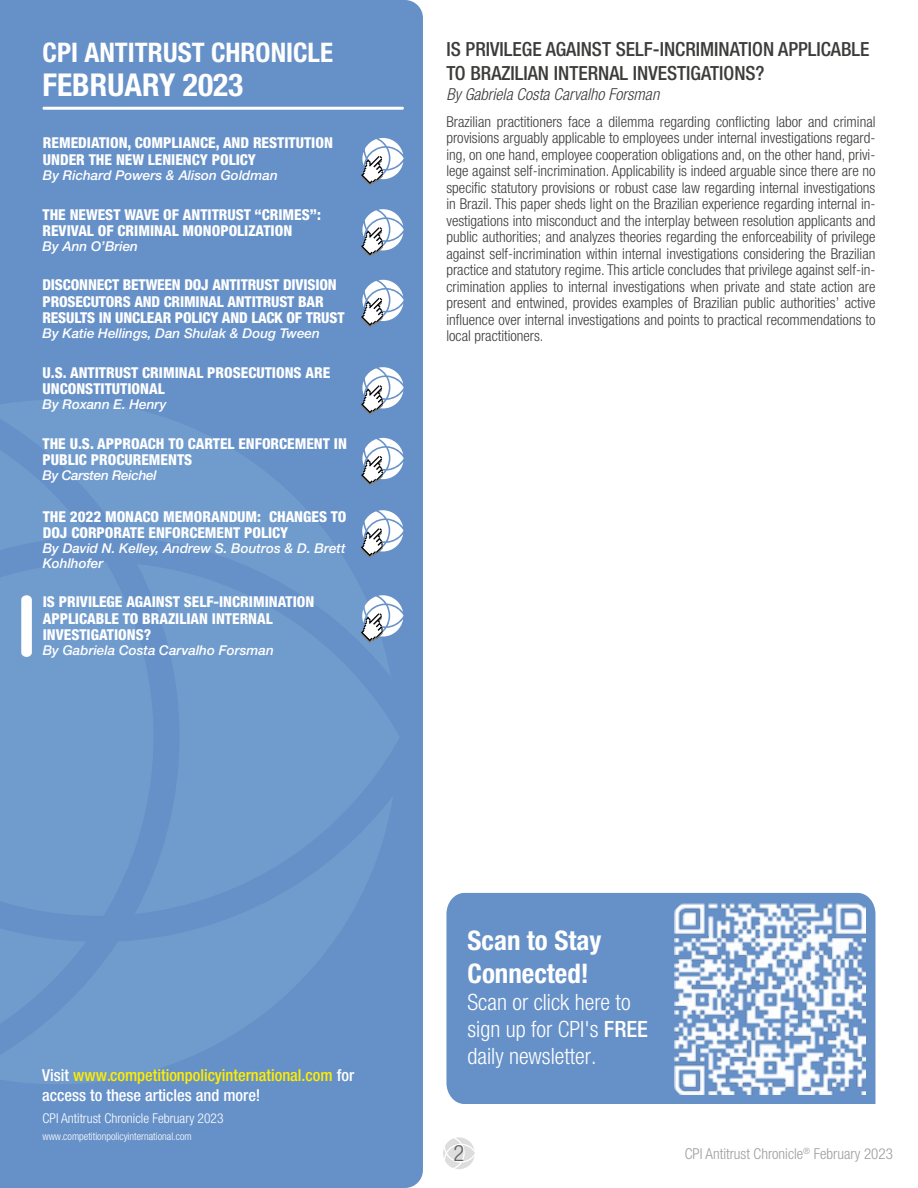
<style>
.page{position:relative;width:918px;height:1188px;background:#fff}
.page>*{position:absolute;margin:0;border:0;box-sizing:border-box;transform-origin:0 0}
.t1{font:700 condensed 31.5px "Helvetica Neue LT Std";color:#fff}
.t2{font:700 condensed 27px/32.4px "Helvetica Neue LT Std";color:#fff}
.t3{font:300 condensed 22.5px/27px "Helvetica Neue LT Std";color:#fff}
.t4{font:300 condensed 22.5px "Helvetica Neue LT Std";color:#646363}
.t5{font:500 condensed 19.5px/23.4px "Helvetica Neue LT Std";color:#3c3c3b}
.t6{font:500 condensed 16.5px/19.8px "Helvetica Neue LT Std";color:#ffed00}
.t7{font:italic 300 condensed 16.5px "Helvetica Neue LT Std";color:#3c3c3b}
.t8{font:300 condensed 15px/16.5px "Helvetica Neue LT Std";color:#3c3c3b;text-align:justify}
.t9{font:800 condensed 15px/16.5px "Helvetica Neue LT Std";color:#fff}
.t10{font:300 condensed 15px "Helvetica Neue LT Std";color:#9d9d9c}
.t11{font:italic 500 13.5px/15px "Helvetica Neue LT Std";color:#fff}
.t12{font:300 condensed 13.5px "Helvetica Neue LT Std";color:#fff}
.t13{font:italic 500 13.5px "Helvetica Neue LT Std";letter-spacing:-.02em;color:#fff}
.t14{font:300 condensed 10.5px "Helvetica Neue LT Std";color:#fff}
.s1{color:#fff}
.s2{font-weight:500}
</style>
<div class="page">
<svg style="left:443px;top:1137px;width:32px;height:32px"></svg>
<div style="left:446px;top:893px;width:429px;height:211px;background:#6691c8"></div>
<div style="left:0;top:0;width:423px;height:1188px;background:#6691c8"></div>
<div style="left:0;top:677px;width:135px;height:119px;background:#709bcd"></div>
<svg style="left:0;top:796px;width:393px;height:288px;background:#6b96ca"></svg>
<svg style="left:0;top:400px;width:391px;height:277px;background:#6b96ca"></svg>
<svg style="left:135px;top:564px;width:265px;height:350px;background:#6d98cb"></svg>
<svg style="left:0;top:769px;width:86px;height:291px;background:#6d98cb"></svg>
<hr style="left:43px;top:107px;width:361px;height:3px;background:#fff;border-radius:2px">
<img style="left:674px;top:904px;width:192px;height:191px">
<svg style="left:361px;top:138px;width:43px;height:48px"></svg>
<svg style="left:0;top:419px;width:89px;height:294px;background:#719bcd"></svg>
<svg style="left:361px;top:280px;width:43px;height:48px"></svg>
<svg style="left:361px;top:367px;width:43px;height:48px"></svg>
<svg style="left:361px;top:209px;width:43px;height:48px"></svg>
<svg style="left:361px;top:510px;width:43px;height:48px"></svg>
<svg style="left:361px;top:595px;width:43px;height:48px"></svg>
<svg style="left:361px;top:438px;width:43px;height:48px"></svg>
<h2 class="t2" style="left:43px;top:36px;width:292px">CPI ANTITRUST CHRONICLE</h2>
<h1 class="t1" style="left:43px;top:66px;width:202px">FEBRUARY 2023</h1>
<p class="t9" style="left:43px;top:134px;width:292px">REMEDIATION, COMPLIANCE, AND RESTITUTION<br>UNDER THE NEW LENIENCY POLICY</p>
<p class="t11" style="left:43px;top:167px;width:236px">By Richard Powers &amp; Alison Goldman</p>
<p class="t9" style="left:43px;top:206px;width:280px">THE NEWEST WAVE OF ANTITRUST “CRIMES”:<br>REVIVAL OF CRIMINAL MONOPOLIZATION</p>
<p class="t11" style="left:43px;top:239px;width:97px">By Ann O’Brien</p>
<p class="t9" style="left:43px;top:277px;width:304px">DISCONNECT BETWEEN DOJ ANTITRUST DIVISION<br>PROSECUTORS AND CRIMINAL ANTITRUST BAR<br>RESULTS IN UNCLEAR POLICY AND LACK OF TRUST</p>
<p class="t11" style="left:43px;top:326px;width:279px">By Katie Hellings, Dan Shulak &amp; Doug Tween</p>
<p class="t9" style="left:43px;top:364px;width:289px">U.S. ANTITRUST CRIMINAL PROSECUTIONS ARE<br>UNCONSTITUTIONAL</p>
<p class="t11" style="left:43px;top:397px;width:126px">By Roxann E. Henry</p>
<p class="t9" style="left:43px;top:435px;width:306px">THE U.S. APPROACH TO CARTEL ENFORCEMENT IN<br>PUBLIC PROCUREMENTS</p>
<p class="t13" style="left:43px;top:467px;width:116px">By Carsten Reichel</p>
<p class="t9" style="left:43px;top:508px;width:305px">THE 2022 MONACO MEMORANDUM: CHANGES TO<br>DOJ CORPORATE ENFORCEMENT POLICY</p>
<p class="t11" style="left:43px;top:541px;width:304px">By David N. Kelley, Andrew S. Boutros &amp; D. Brett<br>Kohlhofer</p>
<p class="t9" style="left:43px;top:593px;width:273px">IS PRIVILEGE AGAINST SELF-INCRIMINATION<br>APPLICABLE TO BRAZILIAN INTERNAL<br>INVESTIGATIONS?</p>
<p class="t11" style="left:43px;top:643px;width:233px">By Gabriela Costa Carvalho Forsman</p>
<h3 class="t5" style="left:446px;top:38px;width:425px">IS PRIVILEGE AGAINST SELF-INCRIMINATION APPLICABLE<br>TO BRAZILIAN INTERNAL INVESTIGATIONS?</h3>
<p class="t7" style="left:446px;top:84px;width:214px">By Gabriela Costa Carvalho Forsman</p>
<p class="t8" style="left:446px;top:113px;width:431px">Brazilian practitioners face a dilemma regarding conflicting labor and criminal provisions arguably applicable to employees under internal investigations regard&shy;ing, on one hand, employee cooperation obligations and, on the other hand, privi&shy;lege against self-incrimination. Applicability is indeed arguable since there are no specific statutory provisions or robust case law regarding internal investigations in Brazil. This paper sheds light on the Brazilian experience regarding internal in&shy;vestigations into misconduct and the interplay between resolution applicants and public authorities; and analyzes theories regarding the enforceability of privilege against self-incrimination within internal investigations considering the Brazilian practice and statutory regime. This article concludes that privilege against self-in&shy;crimination applies to internal investigations when private and state action are present and entwined, provides examples of Brazilian public authorities’ active influence over internal investigations and points to practical recommendations to local practitioners.</p>
<p class="t6" style="left:42px;top:1065px;width:313px"><span class="s1">Visit</span> www.competitionpolicyinternational.com <span class="s1">for access to these articles and more!</span></p>
<p class="t12" style="left:43px;top:1111px;width:183px">CPI Antitrust Chronicle February 2023</p>
<p class="t14" style="left:43px;top:1130px;width:151px">www.competitionpolicyinternational.com</p>
<h2 class="t2" style="left:468px;top:924px;width:135px">Scan to Stay<br>Connected!</h2>
<h3 class="t3" style="left:468px;top:988px;width:182px">Scan or click here to sign up for CPI's <span class="s2">FREE </span>daily newsletter.</h3>
<h3 class="t4" style="left:454px;top:1141px;width:12px">2</h3>
<p class="t10" style="left:685px;top:1145px;width:210px">CPI Antitrust Chronicle<sup>®</sup> February 2023</p>
</div>
